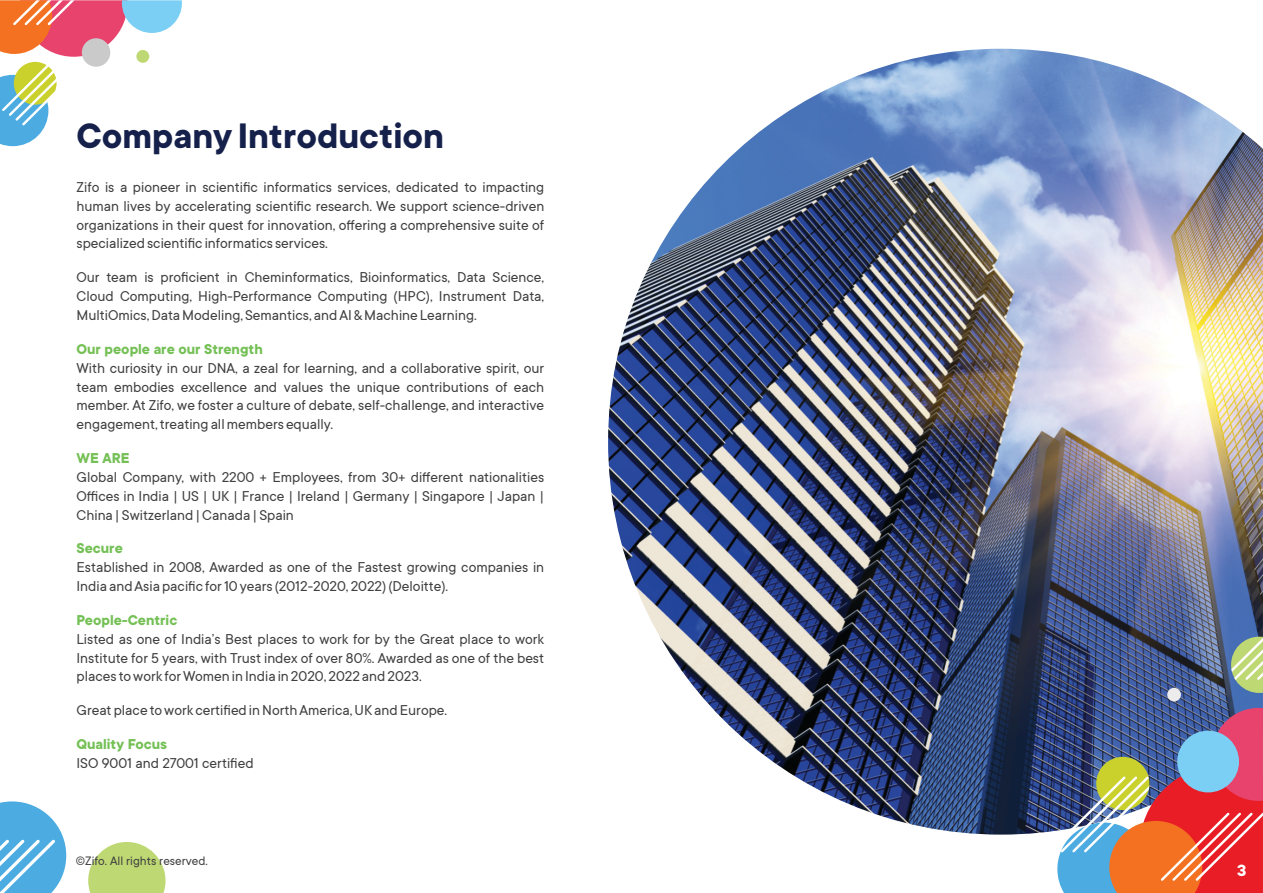
<style>
.page{position:relative;width:1263px;height:893px;background:#fff}
.page>*{position:absolute;margin:0;border:0;box-sizing:border-box;transform-origin:0 0}
.t1{font:700 39px "TT Commons";color:#16214b}
.t2{font:700 18px "TT Commons";color:#fff}
.t3{font:15.75px/18.8px "TT Commons";color:#404041;text-align:justify}
.t4{font:700 15.75px "TT Commons";color:#74c055}
.t5{font:13.5px "TT Commons";color:#404041}
</style>
<div class="page">
<img style="left:608px;top:49px;width:655px;height:786px">
<svg style="left:0;top:0;width:182px;height:146px"></svg>
<svg style="left:0;top:801px;width:66px;height:92px"></svg>
<svg style="left:88px;top:842px;width:77px;height:51px"></svg>
<div style="left:1167px;top:688px;width:14px;height:13px;background:#edeced;border-radius:50%"></div>
<svg style="left:1049px;top:708px;width:214px;height:185px;background:#9d6e79"></svg>
<svg style="left:1231px;top:637px;width:32px;height:56px;background:#b1c995"></svg>
<h1 class="t1" style="left:77px;top:118px;width:369px">Company Introduction</h1>
<p class="t3" style="left:77px;top:178px;width:469px">Zifo is a pioneer in scientific informatics services, dedicated to impacting human lives by accelerating scientific research. We support science-driven organizations in their quest for innovation, offering a comprehensive suite of specialized scientific informatics services.</p>
<p class="t3" style="left:76px;top:268px;width:469px">Our team is proficient in Cheminformatics, Bioinformatics, Data Science, Cloud Computing, High-Performance Computing (HPC), Instrument Data, MultiOmics, Data Modeling, Semantics, and AI &amp; Machine Learning.</p>
<p class="t4" style="left:76px;top:341px;width:188px">Our people are our Strength</p>
<p class="t3" style="left:76px;top:359px;width:469px">With curiosity in our DNA, a zeal for learning, and a collaborative spirit, our team embodies excellence and values the unique contributions of each member. At Zifo, we foster a culture of debate, self-challenge, and interactive engagement, treating all members equally.</p>
<p class="t4" style="left:76px;top:451px;width:55px">WE ARE</p>
<p class="t3" style="left:76px;top:468px;width:469px">Global Company, with 2200 + Employees, from 30+ different nationalities Offices in India | US | UK | France | Ireland | Germany | Singapore | Japan | China | Switzerland | Canada | Spain</p>
<p class="t4" style="left:76px;top:541px;width:48px">Secure</p>
<p class="t3" style="left:76px;top:558px;width:469px">Established in 2008, Awarded as one of the Fastest growing companies in<br>India and Asia pacific for 10 years (2012-2020, 2022) (Deloitte).</p>
<p class="t4" style="left:76px;top:612px;width:102px">People-Centric</p>
<p class="t3" style="left:76px;top:630px;width:469px">Listed as one of India’s Best places to work for by the Great place to work Institute for 5 years, with Trust index of over 80%. Awarded as one of the best places to work for Women in India in 2020, 2022 and 2023.</p>
<p class="t3" style="left:76px;top:701px;width:372px">Great place to work certified in North America, UK and Europe.</p>
<p class="t4" style="left:76px;top:737px;width:92px">Quality Focus</p>
<p class="t3" style="left:76px;top:754px;width:179px">ISO 9001 and 27001 certified</p>
<p class="t5" style="left:76px;top:855px;width:133px">©Zifo. All rights reserved.</p>
<p class="t2" style="left:1237px;top:862px;width:11px">3</p>
</div>
